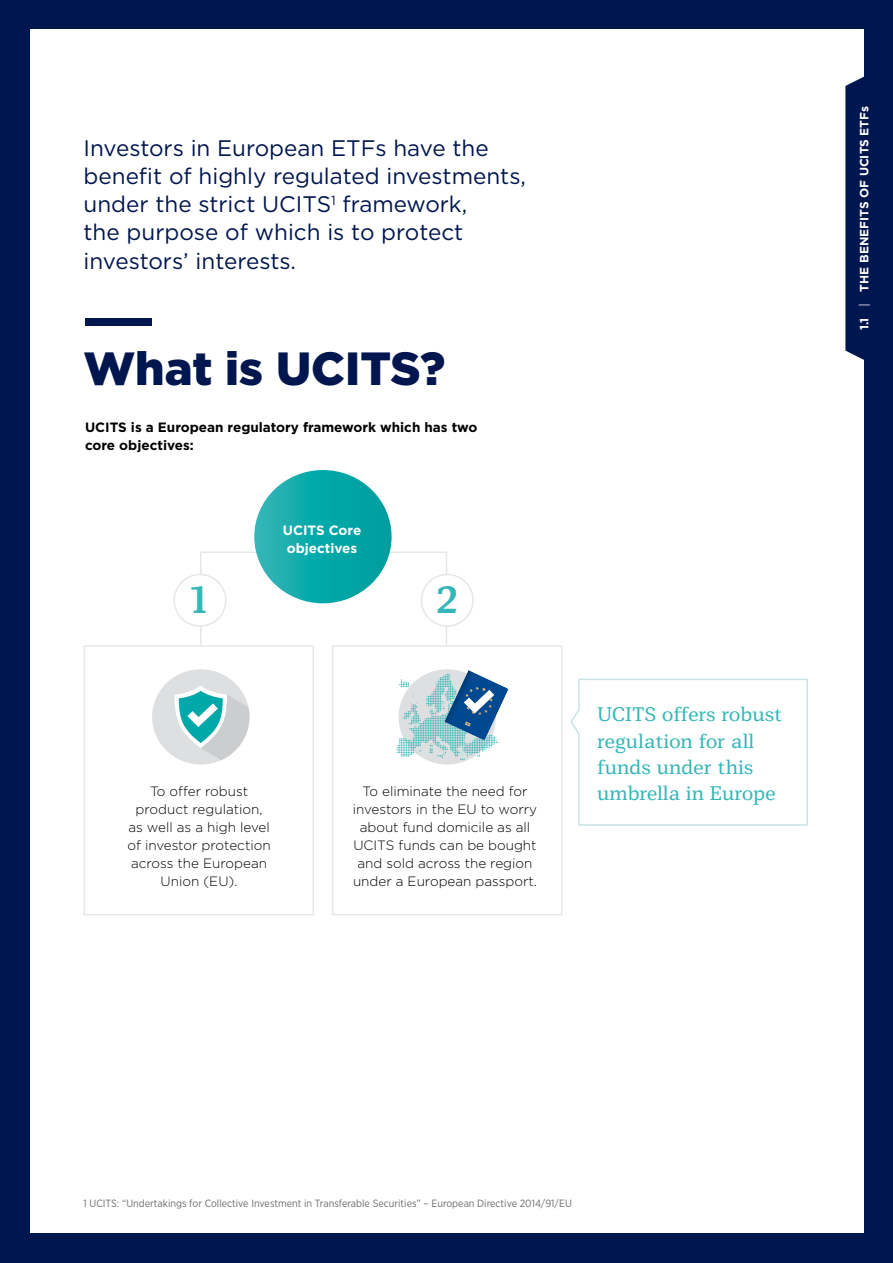
<style>
.page{position:relative;width:893px;height:1263px;background:#00164e}
.page>*{position:absolute;margin:0;border:0;box-sizing:border-box;transform-origin:0 0}
.t1{font:900 46.5px "Gotham";color:#00164e}
.t2{font:700 37.5px "Mediator Serif Web";color:#35b6b7}
.t3{font:22.5px/28.2px "Gotham";color:#00164e}
.t4{font:19.5px/26.4px "Mediator Serif Web";color:#35b6b7}
.t5{font:300 13.5px/18px "Gotham";color:#000;text-align:center}
.t6{font:700 13.5px/18px "Gotham";color:#000}
.t7{font:700 13.5px/18px "Gotham";color:#fff}
.t8{font:700 12px "Gotham";color:#fff}
.t9{font:10.5px "Gotham Narrow";color:#6d6e71}
.s1{color:#868db0}
</style>
<div class="page">
<div style="left:30px;top:30px;width:833px;height:1203px;background:#fff"></div>
<svg style="left:845px;top:62px;width:19px;height:312px"></svg>
<div style="left:174px;top:574px;width:53px;height:53px;border:2px solid #e6e7e8;border-radius:50%"></div>
<div style="left:421px;top:574px;width:53px;height:53px;border:2px solid #e6e7e8;border-radius:50%"></div>
<div style="left:85px;top:318px;width:67px;height:7px;background:#00164e"></div>
<div style="left:84px;top:645px;width:230px;height:270px;border:2px solid #e6e7e8"></div>
<div style="left:332px;top:645px;width:230px;height:270px;border:2px solid #e6e7e8"></div>
<div style="left:152px;top:669px;width:97px;height:95px;background:#dedfe0;border-radius:50%"></div>
<svg style="left:174px;top:686px;width:75px;height:74px"></svg>
<svg style="left:396px;top:670px;width:112px;height:90px"></svg>
<svg style="left:199px;top:470px;width:250px;height:177px"></svg>
<svg style="left:570px;top:678px;width:238px;height:148px"></svg>
<h3 class="t3" style="left:84px;top:133px;width:444px">Investors in European ETFs have the benefit of highly regulated investments, under the strict UCITS<sup>1</sup> framework,<br>the purpose of which is to protect investors’ interests.</h3>
<h1 class="t1" style="left:84px;top:336px;width:363px">What is UCITS?</h1>
<p class="t6" style="left:85px;top:418px;width:394px">UCITS is a European regulatory framework which has two core objectives:</p>
<p class="t7" style="left:283px;top:521px;width:80px">UCITS Core objectives</p>
<h2 class="t2" style="left:191px;top:576px;width:18px">1</h2>
<h2 class="t2" style="left:436px;top:576px;width:23px">2</h2>
<p class="t5" style="left:127px;top:782px;width:145px">To offer robust product regulation, as well as a high level of investor protection across the European<br>Union (EU).</p>
<p class="t5" style="left:353px;top:782px;width:186px">To eliminate the need for investors in the EU to worry about fund domicile as all<br>UCITS funds can be bought and sold across the region under a European passport.</p>
<h3 class="t4" style="left:597px;top:702px;width:187px">UCITS offers robust regulation for all funds under this umbrella in Europe</h3>
<p class="t8" style="left:856px;top:330px;width:226px;rotate:-90deg">1.1 <span class="s1">|</span> THE BENEFITS OF UCITS ETFs</p>
<p class="t9" style="left:84px;top:1197px;width:490px">1 UCITS: “Undertakings for Collective Investment in Transferable Securities” – European Directive 2014/91/EU</p>
</div>
